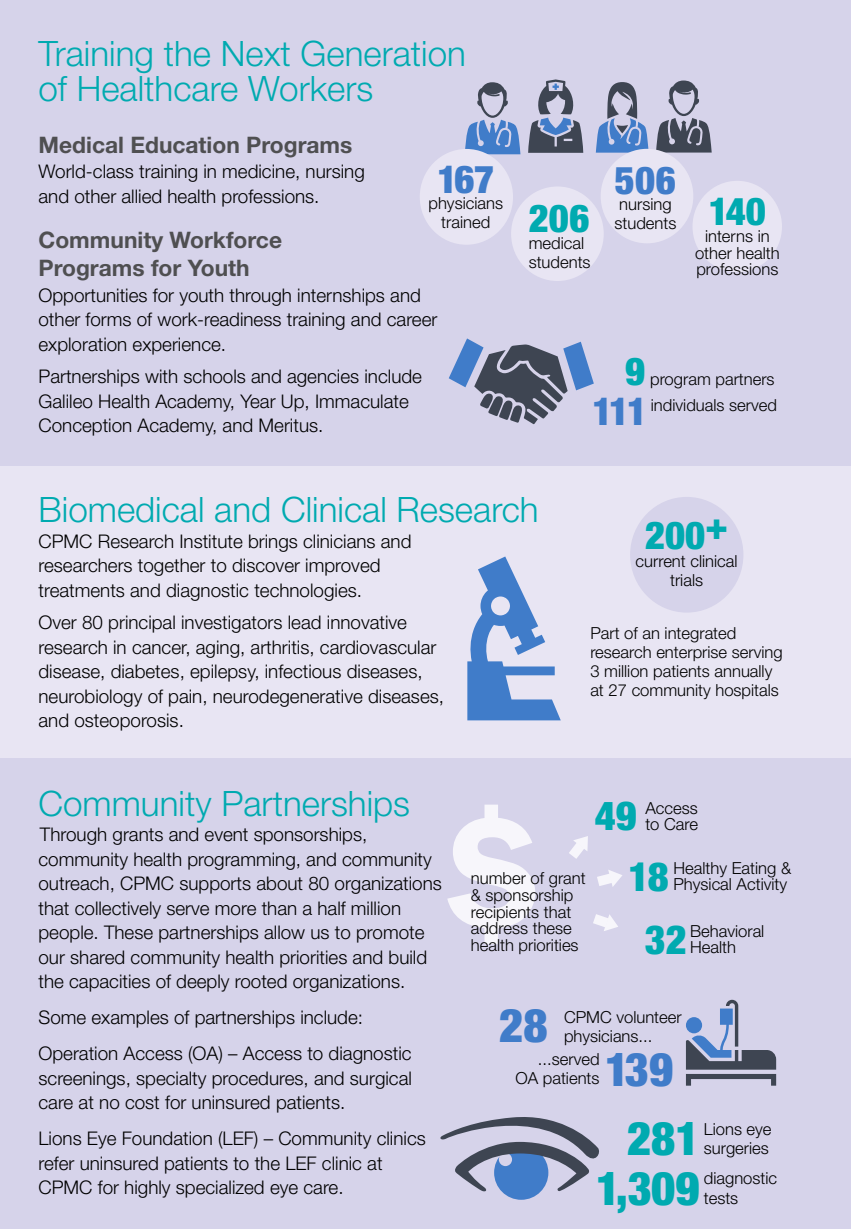
<style>
.page{position:relative;width:851px;height:1229px;background:#fff}
.page>*{position:absolute;margin:0;border:0;box-sizing:border-box;transform-origin:0 0}
.t1{font:900 condensed 46.55px/49.5px "Helvetica Neue LT Std";color:#00aab0;text-align:right}
.t2{font:900 condensed 46.55px "Helvetica Neue LT Std";color:#407cc9}
.t3{font:900 condensed 40.25px "Helvetica Neue LT Std";color:#00aab0}
.TEXT_light{font:900 condensed 38.5px "Helvetica Neue LT Std";color:#00aab0}
.t4{font:900 condensed 38.5px "Helvetica Neue LT Std";letter-spacing:-.03em;color:#407cc9}
.t5{font:300 35px/35px "Helvetica Neue LT Std";color:#00aab0}
.t6{font:700 22.75px/28px "Helvetica Neue LT Std";color:#4f4f51}
.Bullet_text{font:300 18.9px/24.5px "Helvetica Neue LT Std";color:#000}
.TEXT_light-2{font:300 16.62px/19.2px "Helvetica Neue LT Std";color:#000}
</style>
<div class="page">
<div style="left:0;top:634px;width:850px;height:594px;background:#d6d3ea"></div>
<div style="left:0;top:0;width:850px;height:612px;background:#d6d3ea"></div>
<div style="left:0;top:466px;width:850px;height:292px;background:#e8e5f3"></div>
<div style="left:692px;top:181px;width:90px;height:91px;background:#e8e5f3;border-radius:50%"></div>
<svg style="left:465px;top:82px;width:55px;height:72px"></svg>
<svg style="left:528px;top:79px;width:55px;height:74px"></svg>
<svg style="left:595px;top:82px;width:53px;height:71px"></svg>
<svg style="left:656px;top:80px;width:55px;height:73px"></svg>
<div style="left:511px;top:186px;width:92px;height:95px;background:#e8e5f3;border-radius:50%"></div>
<div style="left:420px;top:149px;width:93px;height:96px;background:#e8e5f3;border-radius:50%"></div>
<div style="left:600px;top:149px;width:93px;height:94px;background:#e8e5f3;border-radius:50%"></div>
<svg style="left:467px;top:556px;width:93px;height:164px"></svg>
<svg style="left:597px;top:870px;width:25px;height:17px"></svg>
<svg style="left:569px;top:836px;width:19px;height:23px"></svg>
<svg style="left:593px;top:914px;width:25px;height:17px"></svg>
<div style="left:630px;top:497px;width:113px;height:115px;background:#d6d3ea;border-radius:50%"></div>
<svg style="left:440px;top:1117px;width:159px;height:82px"></svg>
<svg style="left:448px;top:338px;width:146px;height:86px"></svg>
<svg style="left:447px;top:804px;width:88px;height:140px"></svg>
<svg style="left:686px;top:999px;width:90px;height:86px"></svg>
<h1 class="t5" style="left:38px;top:36px;width:429px">Training the Next Generation of Healthcare Workers</h1>
<h2 class="t6" style="left:38px;top:130px;width:315px">Medical Education Programs</h2>
<p class="Bullet_text" style="left:38px;top:159px;width:328px">World-class training in medicine, nursing and other allied health professions.</p>
<h2 class="t6" style="left:38px;top:226px;width:245px">Community Workforce<br>Programs for Youth</h2>
<p class="Bullet_text" style="left:38px;top:282px;width:400px">Opportunities for youth through internships and other forms of work-readiness training and career exploration experience.</p>
<p class="Bullet_text" style="left:38px;top:364px;width:385px">Partnerships with schools and agencies include<br>Galileo Health Academy, Year Up, Immaculate<br>Conception Academy, and Meritus.</p>
<h3 class="TEXT_light" style="left:625px;top:348px;width:22px">9</h3>
<h3 class="t4" style="left:437px;top:156px;width:58px">167</h3>
<p class="TEXT_light-2" style="left:428px;top:193px;width:76px;text-align:center">physicians trained</p>
<h3 class="TEXT_light" style="left:528px;top:195px;width:62px">206</h3>
<p class="TEXT_light-2" style="left:528px;top:233px;width:63px">medical students</p>
<h3 class="t4" style="left:615px;top:156px;width:62px">506</h3>
<p class="TEXT_light-2" style="left:614px;top:194px;width:63px">nursing students</p>
<h3 class="TEXT_light" style="left:708px;top:188px;width:58px">140</h3>
<p class="TEXT_light-2" style="left:695px;top:227px;width:86px;line-height:16.6px;text-align:center">interns in other health professions</p>
<p class="TEXT_light-2" style="left:650px;top:369px;width:126px">program partners</p>
<h3 class="t4" style="left:592px;top:388px;width:56px">111</h3>
<p class="TEXT_light-2" style="left:651px;top:395px;width:127px">individuals served</p>
<h1 class="t5" style="left:38px;top:491px;width:501px">Biomedical and Clinical Research</h1>
<p class="Bullet_text" style="left:38px;top:528px;width:374px">CPMC Research Institute brings clinicians and researchers together to discover improved treatments and diagnostic technologies.</p>
<p class="Bullet_text" style="left:38px;top:609px;width:407px">Over 80 principal investigators lead innovative research in cancer, aging, arthritis, cardiovascular disease, diabetes, epilepsy, infectious diseases, neurobiology of pain, neurodegenerative diseases, and osteoporosis.</p>
<p class="TEXT_light" style="left:645px;top:512px;width:85px">200+</p>
<p class="TEXT_light-2" style="left:635px;top:551px;width:103px">current clinical</p>
<p class="TEXT_light-2" style="left:670px;top:570px;width:34px">trials</p>
<p class="TEXT_light-2" style="left:590px;top:622px;width:194px">Part of an integrated research enterprise serving<br>3 million patients annually at 27 community hospitals</p>
<h1 class="t5" style="left:38px;top:785px;width:373px">Community Partnerships</h1>
<p class="Bullet_text" style="left:38px;top:822px;width:405px">Through grants and event sponsorships, community health programming, and community outreach, CPMC supports about 80 organizations that collectively serve more than a half million people. These partnerships allow us to promote our shared community health priorities and build the capacities of deeply rooted organizations.</p>
<p class="Bullet_text" style="left:38px;top:1004px;width:326px">Some examples of partnerships include:</p>
<p class="Bullet_text" style="left:38px;top:1040px;width:375px;text-align:justify">Operation Access (OA) – Access to diagnostic screenings, specialty procedures, and surgical care at no cost for uninsured patients.</p>
<p class="Bullet_text" style="left:38px;top:1125px;width:389px">Lions Eye Foundation (LEF) – Community clinics refer uninsured patients to the LEF clinic at<br>CPMC for highly specialized eye care.</p>
<h2 class="t3" style="left:594px;top:790px;width:43px">49</h2>
<p class="TEXT_light-2" style="left:645px;top:799px;width:54px;line-height:16.6px">Access to Care</p>
<p class="TEXT_light-2" style="left:471px;top:870px;width:116px;line-height:16.6px">number of grant &amp; sponsorship recipients that address these health priorities</p>
<p class="TEXT_light-2" style="left:673px;top:859px;width:119px;line-height:16.6px">Healthy Eating &amp;<br>Physical Activity</p>
<h2 class="t3" style="left:628px;top:851px;width:42px">18</h2>
<h2 class="t3" style="left:644px;top:914px;width:43px">32</h2>
<p class="TEXT_light-2" style="left:690px;top:923px;width:76px;line-height:15.8px">Behavioral<br>Health</p>
<h1 class="t2" style="left:499px;top:996px;width:50px">28</h1>
<p class="TEXT_light-2" style="left:515px;top:1048px;width:86px;text-align:right">...served<br>OA patients</p>
<p class="TEXT_light-2" style="left:564px;top:1007px;width:119px">CPMC volunteer physicians...</p>
<h1 class="t2" style="left:605px;top:1040px;width:70px">139</h1>
<h1 class="t1" style="left:596px;top:1112px;width:105px">281<br>1,309</h1>
<p class="TEXT_light-2" style="left:703px;top:1119px;width:69px">Lions eye surgeries</p>
<p class="TEXT_light-2" style="left:703px;top:1168px;width:75px">diagnostic tests</p>
</div>
